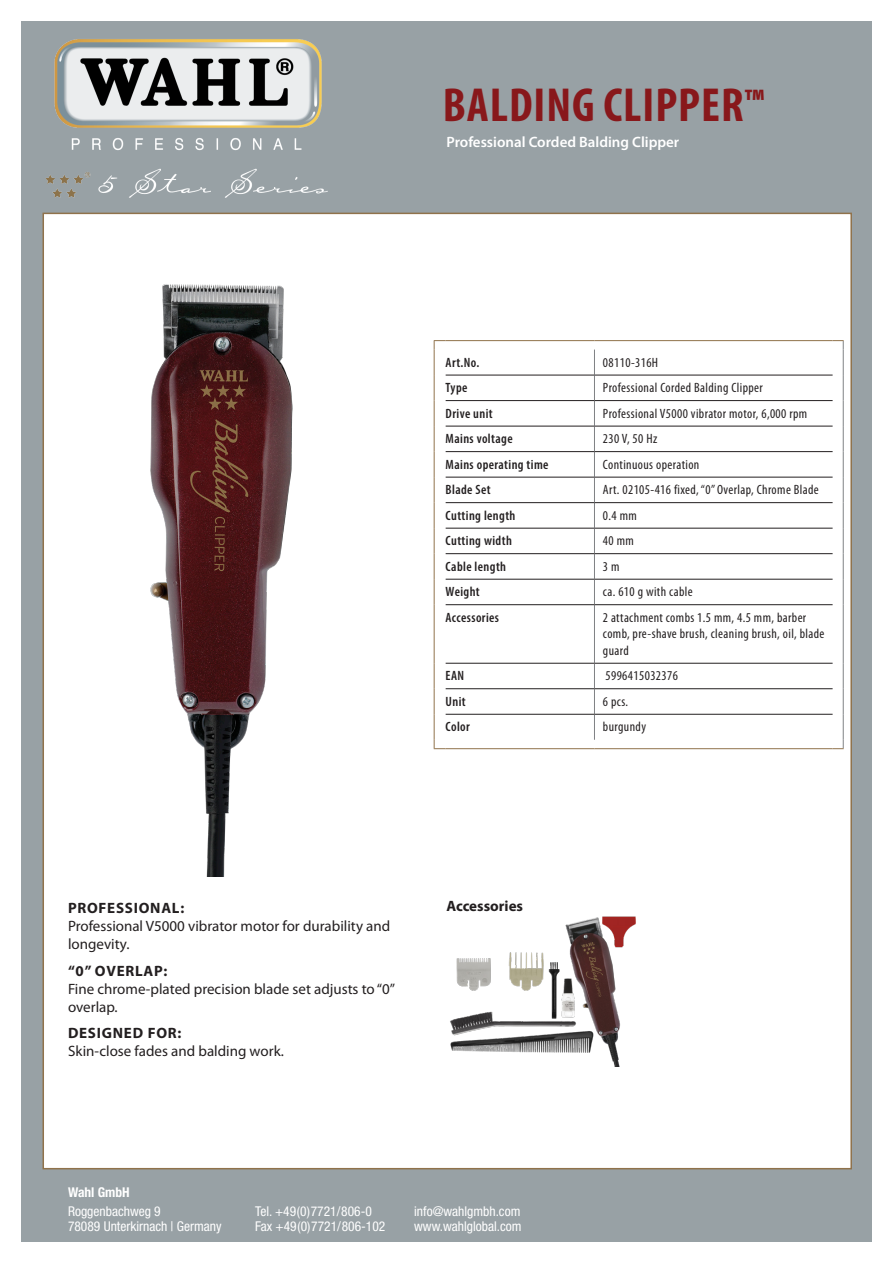
<style>
.page{position:relative;width:893px;height:1263px;background:#fff}
.page>*{position:absolute;margin:0;border:0;box-sizing:border-box;transform-origin:0 0}
.Head_32_bold_cond{font:700 condensed 48px "Myriad Pro";letter-spacing:.02em;color:#88181b}
.copy_10_12{font:15px/18px "Myriad Pro";color:#231f20}
.bold_10_12{font:700 15px "Myriad Pro";letter-spacing:.05em;color:#231f20}
.t1{font:600 15px "Myriad Pro";color:#fff}
._10_pt_gemischt{font:700 15px "Myriad Pro";color:#231f20}
.tabelle_einsprachig{font:condensed 13.5px/16.5px "Myriad Pro";letter-spacing:.03em;color:#231f20}
.tabelle_einsprachig-2{font:600 condensed 13.5px "Myriad Pro";letter-spacing:.03em;color:#231f20}
.copy_9_11{font:condensed 13.5px "Helvetica Neue LT Std";color:#fff}
.copy_9_11-2{font:700 condensed 13.5px "Helvetica Neue LT Std";color:#fff}
.s1{font-size:37.5px}
</style>
<div class="page">
<div style="left:21px;top:21px;width:851px;height:1221px;background:#98a1a5"></div>
<div style="left:43px;top:213px;width:809px;height:956px;background:#fff;border:2px solid #90724b"></div>
<img style="left:150px;top:325px;width:143px;height:551px">
<img style="left:450px;top:916px;width:186px;height:151px">
<img style="left:42px;top:39px;width:346px;height:286px">
<hr style="left:434px;top:605px;width:1px;height:58px;background:#90724b">
<svg style="left:594px;top:350px;width:1px;height:254px"></svg>
<hr style="left:594px;top:605px;width:1px;height:58px;background:#808285">
<svg style="left:594px;top:664px;width:1px;height:76px"></svg>
<hr style="left:843px;top:605px;width:1px;height:58px;background:#808285">
<hr style="left:446px;top:375px;width:148px;height:1px;background:#231f20">
<hr style="left:594px;top:375px;width:239px;height:1px;background:#231f20">
<hr style="left:446px;top:400px;width:148px;height:1px;background:#231f20">
<hr style="left:594px;top:400px;width:239px;height:1px;background:#231f20">
<hr style="left:446px;top:426px;width:148px;height:1px;background:#231f20">
<hr style="left:594px;top:426px;width:239px;height:1px;background:#231f20">
<hr style="left:446px;top:451px;width:148px;height:1px;background:#231f20">
<hr style="left:594px;top:451px;width:239px;height:1px;background:#231f20">
<hr style="left:446px;top:477px;width:148px;height:1px;background:#231f20">
<hr style="left:594px;top:477px;width:239px;height:1px;background:#231f20">
<hr style="left:446px;top:502px;width:148px;height:1px;background:#231f20">
<hr style="left:594px;top:502px;width:239px;height:1px;background:#231f20">
<hr style="left:446px;top:528px;width:148px;height:1px;background:#231f20">
<hr style="left:594px;top:528px;width:239px;height:1px;background:#231f20">
<hr style="left:446px;top:553px;width:148px;height:1px;background:#231f20">
<hr style="left:594px;top:553px;width:239px;height:1px;background:#231f20">
<hr style="left:446px;top:579px;width:148px;height:1px;background:#231f20">
<hr style="left:594px;top:579px;width:239px;height:1px;background:#231f20">
<hr style="left:446px;top:604px;width:148px;height:1px;background:#231f20">
<hr style="left:594px;top:604px;width:239px;height:1px;background:#231f20">
<hr style="left:446px;top:663px;width:148px;height:1px;background:#231f20">
<hr style="left:594px;top:663px;width:239px;height:1px;background:#231f20">
<hr style="left:446px;top:688px;width:148px;height:1px;background:#231f20">
<hr style="left:594px;top:688px;width:239px;height:1px;background:#231f20">
<hr style="left:446px;top:714px;width:148px;height:1px;background:#231f20">
<hr style="left:594px;top:714px;width:239px;height:1px;background:#231f20">
<svg style="left:434px;top:663px;width:12px;height:86px"></svg>
<hr style="left:446px;top:748px;width:148px;height:1px;background:#90724b">
<hr style="left:594px;top:748px;width:239px;height:1px;background:#90724b">
<svg style="left:833px;top:663px;width:11px;height:86px"></svg>
<svg style="left:434px;top:340px;width:12px;height:265px"></svg>
<hr style="left:446px;top:340px;width:148px;height:1px;background:#90724b">
<hr style="left:594px;top:340px;width:239px;height:1px;background:#90724b">
<svg style="left:833px;top:340px;width:11px;height:265px"></svg>
<p class="Head_32_bold_cond" style="left:443px;top:75px;width:323px">BALDING CLIPPER<span class="s1">™</span></p>
<p class="t1" style="left:446px;top:133px;width:234px">Professional Corded Balding Clipper</p>
<p class="tabelle_einsprachig-2" style="left:446px;top:354px;width:35px">Art.No.</p>
<p class="tabelle_einsprachig" style="left:603px;top:354px;width:57px">08110-316H</p>
<p class="tabelle_einsprachig-2" style="left:446px;top:379px;width:23px">Type</p>
<p class="tabelle_einsprachig" style="left:603px;top:379px;width:161px">Professional Corded Balding Clipper</p>
<p class="tabelle_einsprachig-2" style="left:446px;top:405px;width:49px">Drive unit</p>
<p class="tabelle_einsprachig" style="left:603px;top:405px;width:206px">Professional V5000 vibrator motor, 6,000 rpm</p>
<p class="tabelle_einsprachig-2" style="left:446px;top:430px;width:69px">Mains voltage</p>
<p class="tabelle_einsprachig" style="left:603px;top:430px;width:56px">230 V, 50 Hz</p>
<p class="tabelle_einsprachig-2" style="left:446px;top:456px;width:104px">Mains operating time</p>
<p class="tabelle_einsprachig" style="left:603px;top:456px;width:98px">Continuous operation</p>
<p class="tabelle_einsprachig-2" style="left:446px;top:481px;width:47px">Blade Set</p>
<p class="tabelle_einsprachig" style="left:603px;top:481px;width:217px">Art. 02105-416 fixed, “0” Overlap, Chrome Blade</p>
<p class="tabelle_einsprachig-2" style="left:446px;top:507px;width:71px">Cutting length</p>
<p class="tabelle_einsprachig" style="left:603px;top:507px;width:35px">0.4 mm</p>
<p class="tabelle_einsprachig-2" style="left:446px;top:532px;width:68px">Cutting width</p>
<p class="tabelle_einsprachig" style="left:603px;top:532px;width:32px">40 mm</p>
<p class="tabelle_einsprachig-2" style="left:446px;top:558px;width:62px">Cable length</p>
<p class="tabelle_einsprachig" style="left:603px;top:558px;width:18px">3 m</p>
<p class="tabelle_einsprachig-2" style="left:446px;top:583px;width:36px">Weight</p>
<p class="tabelle_einsprachig" style="left:603px;top:583px;width:91px">ca. 610 g with cable</p>
<p class="tabelle_einsprachig-2" style="left:446px;top:609px;width:55px">Accessories</p>
<p class="tabelle_einsprachig" style="left:603px;top:609px;width:223px">2 attachment combs 1.5 mm, 4.5 mm, barber comb, pre-shave brush, cleaning brush, oil, blade guard</p>
<p class="tabelle_einsprachig-2" style="left:446px;top:667px;width:20px">EAN</p>
<p class="tabelle_einsprachig" style="left:605px;top:667px;width:74px">5996415032376</p>
<p class="tabelle_einsprachig-2" style="left:446px;top:693px;width:22px">Unit</p>
<p class="tabelle_einsprachig" style="left:603px;top:693px;width:27px">6 pcs.</p>
<p class="tabelle_einsprachig-2" style="left:446px;top:718px;width:26px">Color</p>
<p class="tabelle_einsprachig" style="left:603px;top:718px;width:45px">burgundy</p>
<p class="bold_10_12" style="left:68px;top:898px;width:118px">PROFESSIONAL:</p>
<p class="_10_pt_gemischt" style="left:446px;top:896px;width:78px">Accessories</p>
<p class="copy_10_12" style="left:68px;top:917px;width:324px">Professional V5000 vibrator motor for durability and longevity.</p>
<p class="bold_10_12" style="left:68px;top:961px;width:101px">“0” OVERLAP:</p>
<p class="copy_10_12" style="left:68px;top:979px;width:329px">Fine chrome-plated precision blade set adjusts to “0” overlap.</p>
<p class="bold_10_12" style="left:68px;top:1023px;width:115px">DESIGNED FOR:</p>
<p class="copy_10_12" style="left:68px;top:1042px;width:218px">Skin-close fades and balding work.</p>
<p class="copy_9_11-2" style="left:68px;top:1184px;width:63px">Wahl GmbH</p>
<p class="copy_9_11" style="left:68px;top:1203px;width:94px">Roggenbachweg 9</p>
<p class="copy_9_11" style="left:68px;top:1218px;width:155px">78089 Unterkirnach | Germany</p>
<p class="copy_9_11" style="left:255px;top:1203px;width:118px">Tel. +49(0)7721/806-0</p>
<p class="copy_9_11" style="left:255px;top:1218px;width:132px">Fax +49(0)7721/806-102</p>
<p class="copy_9_11" style="left:414px;top:1203px;width:108px">info@wahlgmbh.com</p>
<p class="copy_9_11" style="left:414px;top:1218px;width:109px">www.wahlglobal.com</p>
</div>
